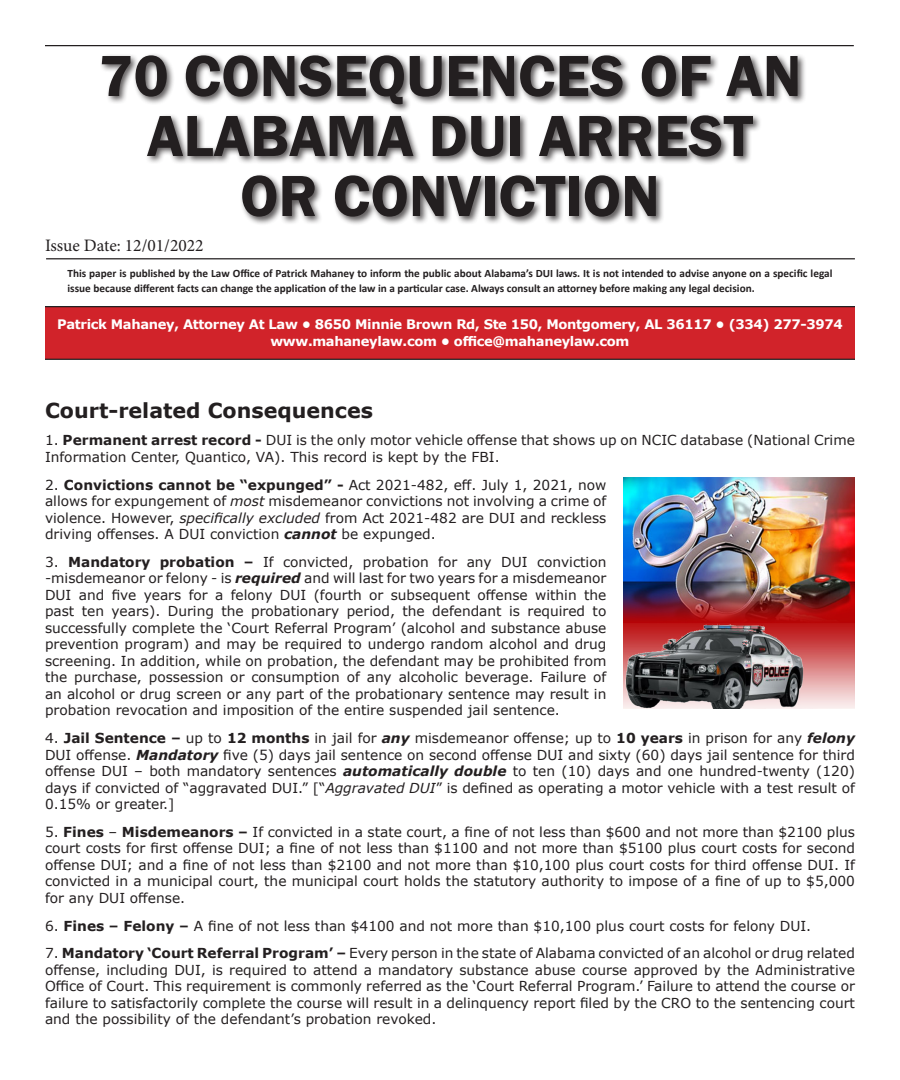
<style>
.page{position:relative;width:900px;height:1080px;background:#fff}
.page>*{position:absolute;margin:0;border:0;box-sizing:border-box;transform-origin:0 0}
.t1{font:600 60px/60px "Franklin Gothic";color:#231f20;text-align:center}
.t2{font:700 20.62px "Verdana";color:#231f20}
.t3{font:17.5px "Minion Pro";color:#231f20}
.t4{font:13.75px/16.5px "Verdana";color:#231f20;text-align:justify}
.t5{font:700 13.12px/17.5px "Verdana";letter-spacing:-.025em;color:#fff;text-align:center}
.t6{font:700 11.25px/15px "Calibri";color:#231f20}
.s1{font-weight:700}
.s2{font-style:italic}
.s3{font-weight:700;font-style:italic}
</style>
<div class="page">
<img style="left:623px;top:477px;width:232px;height:232px">
<div style="left:45px;top:307px;width:810px;height:52px;background:#d1232a"></div>
<hr style="left:45px;top:306px;width:810px;height:1px;background:#231f20">
<hr style="left:45px;top:359px;width:810px;height:1px;background:#231f20">
<hr style="left:46px;top:258px;width:809px;height:1px;background:#231f20">
<hr style="left:45px;top:45px;width:809px;height:1px;background:#231f20">
<div style="left:100px;top:52px;width:707px;height:174px;background:#231f20;opacity:.75"></div>
<p class="t1" style="left:98px;top:47px;width:705px">70 CONSEQUENCES OF AN<br>ALABAMA DUI ARREST</p>
<p class="t1" style="left:240px;top:167px;width:421px">OR CONVICTION</p>
<p class="t3" style="left:45px;top:233px;width:160px">Issue Date: 12/01/2022</p>
<p class="t6" style="left:68px;top:265px;width:767px">This paper is published by the Law Office of Patrick Mahaney to inform the public about Alabama’s DUI laws. It is not intended to advise anyone on a specific legal issue because different facts can change the application of the law in a particular case. Always consult an attorney before making any legal decision.</p>
<p class="t5" style="left:57px;top:315px;width:787px">Patrick Mahaney, Attorney At Law • 8650 Minnie Brown Rd, Ste 150, Montgomery, AL 36117 • (334) 277-3974 www.mahaneylaw.com • office@mahaneylaw.com</p>
<p class="t2" style="left:45px;top:396px;width:329px">Court-related Consequences</p>
<p class="t4" style="left:45px;top:432px;width:812px">1. <span class="s1">Permanent arrest record -</span> DUI is the only motor vehicle offense that shows up on NCIC database (National Crime<br>Information Center, Quantico, VA). This record is kept by the FBI.</p>
<p class="t4" style="left:45px;top:476px;width:563px">2. <span class="s1">Convictions cannot be “expunged” -</span> Act 2021-482, eff. July 1, 2021, now allows for expungement of <span class="s2">most</span> misdemeanor convictions not involving a crime of violence. However, <span class="s2">specifically excluded</span> from Act 2021-482 are DUI and reckless driving offenses. A DUI conviction <span class="s3">cannot</span> be expunged.</p>
<p class="t4" style="left:45px;top:554px;width:563px">3. <span class="s1">Mandatory probation –</span> If convicted, probation for any DUI conviction -misdemeanor or felony - is <span class="s3">required</span> and will last for two years for a misdemeanor DUI and five years for a felony DUI (fourth or subsequent offense within the past ten years). During the probationary period, the defendant is required to successfully complete the ‘Court Referral Program’ (alcohol and substance abuse prevention program) and may be required to undergo random alcohol and drug screening. In addition, while on probation, the defendant may be prohibited from the purchase, possession or consumption of any alcoholic beverage. Failure of an alcohol or drug screen or any part of the probationary sentence may result in probation revocation and imposition of the entire suspended jail sentence.</p>
<p class="t4" style="left:45px;top:730px;width:812px">4. <span class="s1">Jail Sentence –</span> up to <span class="s1">12 months</span> in jail for <span class="s3">any</span> misdemeanor offense; up to <span class="s1">10 years</span> in prison for any <span class="s3">felony </span>DUI offense. <span class="s3">Mandatory</span> five (5) days jail sentence on second offense DUI and sixty (60) days jail sentence for third offense DUI – both mandatory sentences <span class="s3">automatically double</span> to ten (10) days and one hundred-twenty (120) days if convicted of “aggravated DUI.” [“<span class="s2">Aggravated DUI</span>” is defined as operating a motor vehicle with a test result of 0.15% or greater.]</p>
<p class="t4" style="left:45px;top:824px;width:812px">5. <span class="s1">Fines</span> – <span class="s1">Misdemeanors –</span> If convicted in a state court, a fine of not less than $600 and not more than $2100 plus court costs for first offense DUI; a fine of not less than $1100 and not more than $5100 plus court costs for second offense DUI; and a fine of not less than $2100 and not more than $10,100 plus court costs for third offense DUI. If convicted in a municipal court, the municipal court holds the statutory authority to impose of a fine of up to $5,000 for any DUI offense.</p>
<p class="t4" style="left:45px;top:917px;width:768px">6. <span class="s1">Fines – Felony –</span> A fine of not less than $4100 and not more than $10,100 plus court costs for felony DUI.</p>
<p class="t4" style="left:45px;top:945px;width:812px">7. <span class="s1">Mandatory ‘Court Referral Program’ –</span> Every person in the state of Alabama convicted of an alcohol or drug related offense, including DUI, is required to attend a mandatory substance abuse course approved by the Administrative Office of Court. This requirement is commonly referred as the ‘Court Referral Program.’ Failure to attend the course or failure to satisfactorily complete the course will result in a delinquency report filed by the CRO to the sentencing court and the possibility of the defendant’s probation revoked.</p>
</div>
